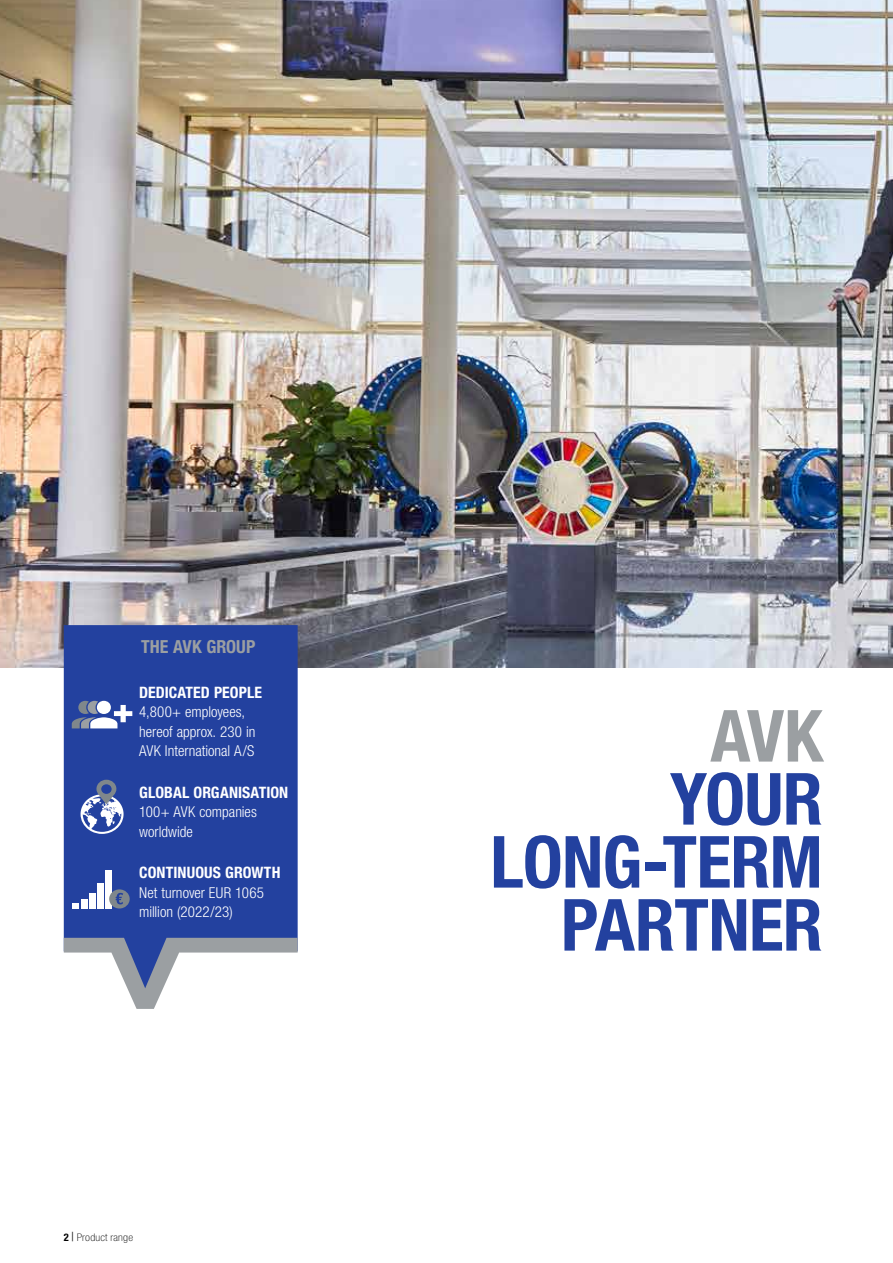
<style>
.page{position:relative;width:893px;height:1263px;background:#fff}
.page>*{position:absolute;margin:0;border:0;box-sizing:border-box;transform-origin:0 0}
.t1{font:700 condensed 72px/63px "Helvetica Neue LT Pro";letter-spacing:-.01em;color:#23419f;text-align:right}
.t2{font:700 condensed 72px "Helvetica Neue LT Pro";color:#9b9fa2}
.t3{font:700 condensed 18px "Helvetica Neue LT Pro";color:#9b9fa2}
.t4{font:700 condensed 15.75px "Helvetica Neue LT Pro";letter-spacing:.005em;color:#fff}
.t5{font:300 condensed 15px/19.5px "Helvetica Neue LT Pro";color:#fff}
.t6{font:100 condensed 10.5px "Helvetica Neue LT Pro";letter-spacing:.02em;color:#000;scale:1.1 1}
.s1{font-weight:700}
.s2{font-family:"Times New Roman";font-weight:700;font-stretch:normal}
</style>
<div class="page">
<img style="left:0;top:0;width:893px;height:668px">
<div style="left:64px;top:625px;width:234px;height:313px;background:#23419f"></div>
<svg style="left:64px;top:938px;width:234px;height:71px"></svg>
<svg style="left:72px;top:701px;width:60px;height:27px"></svg>
<svg style="left:81px;top:780px;width:43px;height:54px"></svg>
<div style="left:101px;top:784px;width:11px;height:10px;background:#23419f;border-radius:50%"></div>
<div style="left:72px;top:902px;width:7px;height:6px;background:#fff"></div>
<div style="left:81px;top:899px;width:6px;height:9px;background:#fff"></div>
<div style="left:89px;top:893px;width:7px;height:15px;background:#fff"></div>
<div style="left:97px;top:883px;width:7px;height:25px;background:#fff"></div>
<div style="left:105px;top:870px;width:7px;height:38px;background:#fff"></div>
<svg style="left:109px;top:889px;width:21px;height:19px"></svg>
<p class="t3" style="left:141px;top:635px;width:116px">THE AVK GROUP</p>
<p class="t4" style="left:139px;top:683px;width:124px">DEDICATED PEOPLE</p>
<p class="t5" style="left:139px;top:702px;width:118px">4,800+ employees, hereof approx. 230 in<br>AVK International A/S</p>
<p class="t4" style="left:139px;top:782px;width:151px">GLOBAL ORGANISATION</p>
<p class="t5" style="left:139px;top:802px;width:119px">100+ AVK companies worldwide</p>
<p class="t4" style="left:139px;top:863px;width:143px">CONTINUOUS GROWTH</p>
<p class="t5" style="left:139px;top:882px;width:126px">Net turnover EUR 1065 million (2022/23)</p>
<p class="t6" style="left:64px;top:1231px;width:64px"><span class="s1">2</span> <span class="s2">|</span> Product range</p>
<h1 class="t2" style="left:710px;top:692px;width:114px">AVK</h1>
<h1 class="t1" style="left:490px;top:766px;width:334px">YOUR<br>LONG-TERM<br>PARTNER</h1>
</div>
